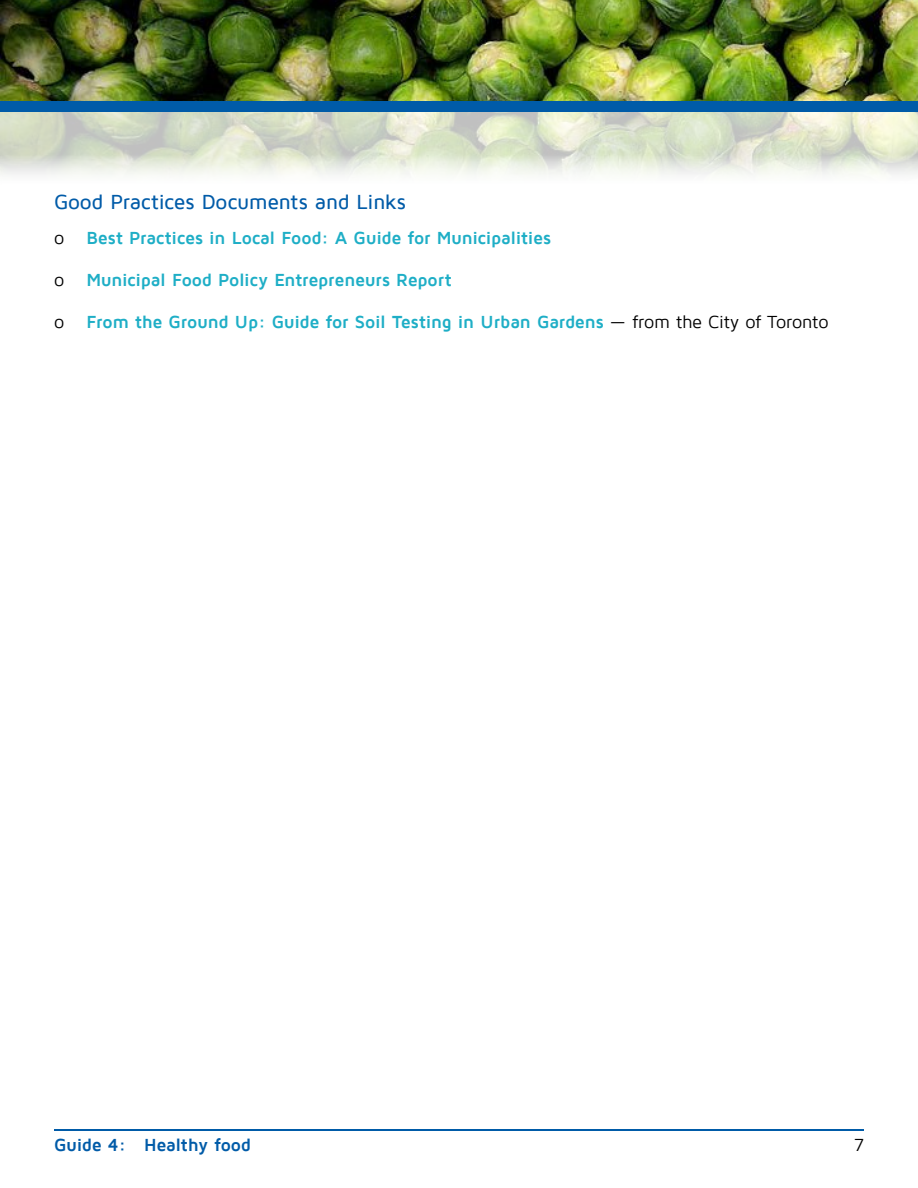
<style>
.page{position:relative;width:918px;height:1188px;background:#fff}
.page>*{position:absolute;margin:0;border:0;box-sizing:border-box;transform-origin:0 0}
.t1{font:500 21px "Maven Pro";letter-spacing:-.01em;color:#005ba8}
.t2{font:700 18px "Maven Pro";letter-spacing:-.015em;color:#1eaec6}
.t3{font:700 18px "Maven Pro";letter-spacing:-.015em;color:#005ba8}
.t4{font:18px "Maven Pro";color:#000}
.s1{font-weight:400;color:#000}
</style>
<div class="page">
<img style="left:0;top:0;width:918px;height:175px">
<hr style="left:54px;top:1130px;width:810px;height:1px;background:#005ba8">
<div style="left:0;top:101px;width:918px;height:11px;background:#005ba8"></div>
<p class="t1" style="left:54px;top:191px;width:353px">Good Practices Documents and Links</p>
<p class="t2" style="left:54px;top:229px;width:499px"><span class="s1">o</span> Best Practices in Local Food: A Guide for Municipalities</p>
<p class="t2" style="left:54px;top:271px;width:399px"><span class="s1">o</span> Municipal Food Policy Entrepreneurs Report</p>
<p class="t2" style="left:54px;top:312px;width:776px"><span class="s1">o</span> From the Ground Up: Guide for Soil Testing in Urban Gardens <span class="s1">— from the City of Toronto</span></p>
<p class="t3" style="left:54px;top:1136px;width:199px">Guide 4: Healthy food</p>
<p class="t4" style="left:854px;top:1136px;width:12px">7</p>
</div>
